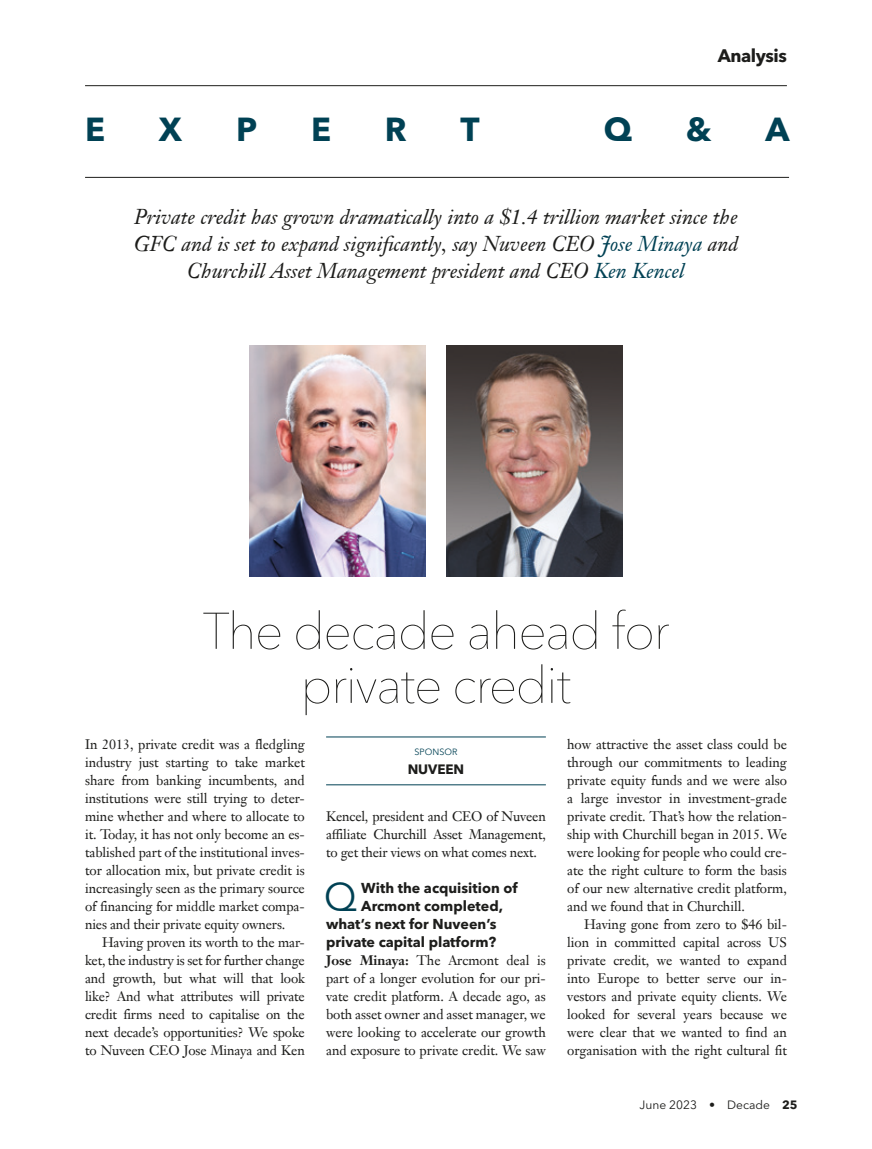
<style>
.page{position:relative;width:872px;height:1149px;background:#fff}
.page>*{position:absolute;margin:0;border:0;box-sizing:border-box;transform-origin:0 0}
.t1{font:200 51px/54px "Avenir Next LT Pro";letter-spacing:-.03em;color:#1d1d1b;text-align:center}
.t2{font:39.6px "Avenir Next LT Pro";color:#004154}
.t3{font:700 33px "Avenir Next LT Pro";color:#004154}
.t4{font:italic 21px/27px "Janson Text LT Pro";color:#1d1d1b;text-align:center}
.t5{font:700 18px "Avenir Next LT Pro";letter-spacing:-.025em;color:#1d1d1b}
.t6{font:700 14.25px "Avenir Next LT Pro";color:#1d1d1b}
.t7{font:13.5px/18px "Janson Text LT Pro";letter-spacing:-.005em;color:#1d1d1b;text-align:justify}
.t8{font:700 13.5px "Avenir Next LT Pro";letter-spacing:-.005em;color:#1d1d1b}
.t9{font:12px "Avenir Next LT Pro";color:#1d1d1b}
.t10{font:9px "Avenir Next LT Pro";color:#004154}
.s1{color:#004154}
.s2{font-weight:700}
</style>
<div class="page">
<hr style="left:85px;top:177px;width:704px;height:1px;background:#1d1d1b">
<hr style="left:85px;top:85px;width:702px;height:1px;background:#1d1d1b">
<img style="left:250px;top:345px;width:175px;height:231px">
<img style="left:446px;top:345px;width:176px;height:231px">
<hr style="left:326px;top:736px;width:220px;height:1px;background:#004154">
<hr style="left:326px;top:784px;width:220px;height:1px;background:#004154">
<h3 class="t5" style="left:717px;top:45px;width:71px">Analysis</h3>
<h3 class="t3" style="left:85px;top:110px;width:22px">E</h3>
<h3 class="t3" style="left:159px;top:110px;width:25px">X</h3>
<h3 class="t3" style="left:236px;top:110px;width:23px">P</h3>
<h3 class="t3" style="left:311px;top:110px;width:22px">E</h3>
<h3 class="t3" style="left:385px;top:110px;width:23px">R</h3>
<h3 class="t3" style="left:460px;top:110px;width:21px">T</h3>
<h3 class="t3" style="left:604px;top:110px;width:30px">Q</h3>
<h3 class="t3" style="left:686px;top:110px;width:27px">&amp;</h3>
<h3 class="t3" style="left:765px;top:110px;width:26px">A</h3>
<h3 class="t4" style="left:134px;top:203px;width:606px">Private credit has grown dramatically into a $1.4 trillion market since the<br>GFC and is set to expand significantly, say Nuveen CEO <span class="s1">Jose Minaya</span> and<br>Churchill Asset Management president and CEO <span class="s1">Ken Kencel</span></h3>
<h1 class="t1" style="left:202px;top:604px;width:468px">The decade ahead for private credit</h1>
<p class="t7" style="left:85px;top:734px;width:221px">In 2013, private credit was a fledgling industry just starting to take market share from banking incumbents, and institutions were still trying to deter&shy;mine whether and where to allocate to it. Today, it has not only become an es&shy;tablished part of the institutional inves&shy;tor allocation mix, but private credit is increasingly seen as the primary source of financing for middle market compa&shy;nies and their private equity owners.</p>
<p class="t7" style="left:85px;top:932px;width:221px;text-indent:17px">Having proven its worth to the mar&shy;ket, the industry is set for further change and growth, but what will that look like? And what attributes will private credit firms need to capitalise on the next decade’s opportunities? We spoke to Nuveen CEO Jose Minaya and Ken</p>
<p class="t10" style="left:414px;top:746px;width:44px">SPONSOR</p>
<p class="t8" style="left:408px;top:760px;width:58px">NUVEEN</p>
<p class="t7" style="left:326px;top:806px;width:221px">Kencel, president and CEO of Nuveen affiliate Churchill Asset Management, to get their views on what comes next.</p>
<h2 class="t2" style="left:324px;top:872px;width:35px">Q</h2>
<p class="t6" style="left:361px;top:878px;width:158px">With the acquisition of</p>
<p class="t6" style="left:361px;top:896px;width:143px">Arcmont completed,</p>
<p class="t6" style="left:326px;top:914px;width:172px">what’s next for Nuveen’s</p>
<p class="t6" style="left:326px;top:932px;width:172px">private capital platform?</p>
<p class="t7" style="left:326px;top:950px;width:221px"><span class="s2">Jose Minaya:</span> The Arcmont deal is part of a longer evolution for our pri&shy;vate credit platform. A decade ago, as both asset owner and asset manager, we were looking to accelerate our growth and exposure to private credit. We saw</p>
<p class="t7" style="left:567px;top:734px;width:221px">how attractive the asset class could be through our commitments to leading private equity funds and we were also a large investor in investment-grade private credit. That’s how the relation&shy;ship with Churchill began in 2015. We were looking for people who could cre&shy;ate the right culture to form the basis of our new alternative credit platform, and we found that in Churchill.</p>
<p class="t7" style="left:567px;top:914px;width:221px;text-indent:17px">Having gone from zero to $46 bil&shy;lion in committed capital across US private credit, we wanted to expand into Europe to better serve our in&shy;vestors and private equity clients. We looked for several years because we were clear that we wanted to find an organisation with the right cultural fit</p>
<p class="t9" style="left:639px;top:1097px;width:159px">June 2023 • Decade <span class="s2">25</span></p>
</div>
